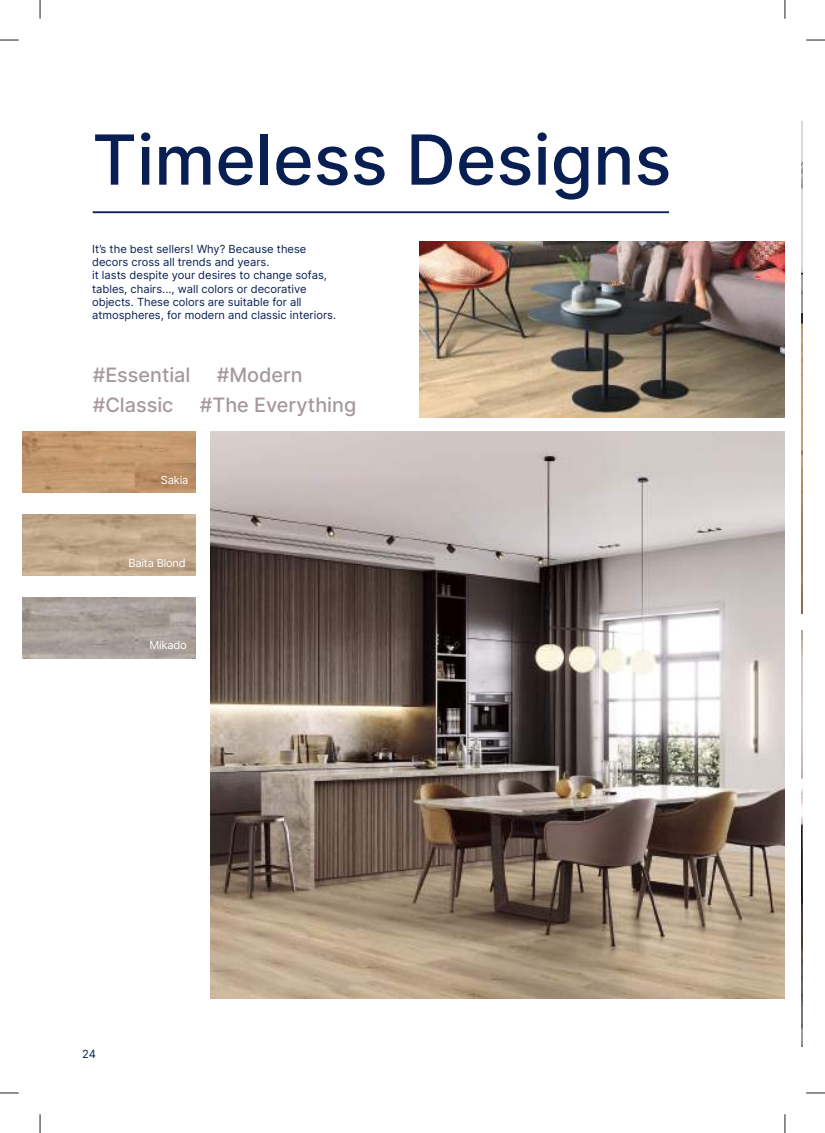
<style>
.page{position:relative;width:825px;height:1133px;background:#fff}
.page>*{position:absolute;margin:0;border:0;box-sizing:border-box;transform-origin:0 0}
.t1{font:500 69px "Inter";color:#081f54}
.t2{font:500 19.75px "Inter";color:#a5989a}
.t3{font:11.25px "Inter";color:#081f54}
.t4{font:11.12px/13.4px "Inter";color:#081f54}
.t5{font:11.12px "Inter";letter-spacing:-.02em;color:#fff}
</style>
<div class="page">
<hr style="left:93px;top:211px;width:575px;height:2px;background:#081f54">
<img style="left:801px;top:122px;width:1px;height:491px">
<img style="left:801px;top:631px;width:1px;height:415px">
<img style="left:210px;top:432px;width:574px;height:566px">
<img style="left:419px;top:242px;width:365px;height:175px">
<img style="left:22px;top:432px;width:173px;height:61px">
<img style="left:22px;top:514px;width:173px;height:61px">
<img style="left:22px;top:597px;width:173px;height:61px">
<svg style="left:0;top:39px;width:19px;height:2px"></svg>
<svg style="left:806px;top:39px;width:18px;height:2px"></svg>
<svg style="left:0;top:1092px;width:19px;height:1px"></svg>
<svg style="left:806px;top:1092px;width:18px;height:1px"></svg>
<svg style="left:39px;top:0;width:2px;height:19px"></svg>
<svg style="left:39px;top:1114px;width:2px;height:18px"></svg>
<svg style="left:784px;top:0;width:1px;height:19px"></svg>
<svg style="left:784px;top:1114px;width:1px;height:18px"></svg>
<h1 class="t1" style="left:92px;top:109px;width:580px">Timeless Designs</h1>
<p class="t4" style="left:92px;top:241px;width:245px">It’s the best sellers! Why? Because these decors cross all trends and years.<br>it lasts despite your desires to change sofas, tables, chairs..., wall colors or decorative objects. These colors are suitable for all atmospheres, for modern and classic interiors.</p>
<h2 class="t2" style="left:93px;top:361px;width:99px">#Essential</h2>
<h2 class="t2" style="left:217px;top:361px;width:87px">#Modern</h2>
<h2 class="t2" style="left:93px;top:390px;width:82px">#Classic</h2>
<h2 class="t2" style="left:200px;top:390px;width:158px">#The Everything</h2>
<p class="t5" style="left:161px;top:472px;width:29px">Sakia</p>
<p class="t5" style="left:128px;top:554px;width:59px">Baita Blond</p>
<p class="t5" style="left:149px;top:637px;width:39px">Mikado</p>
<p class="t3" style="left:82px;top:1045px;width:16px">24</p>
</div>
